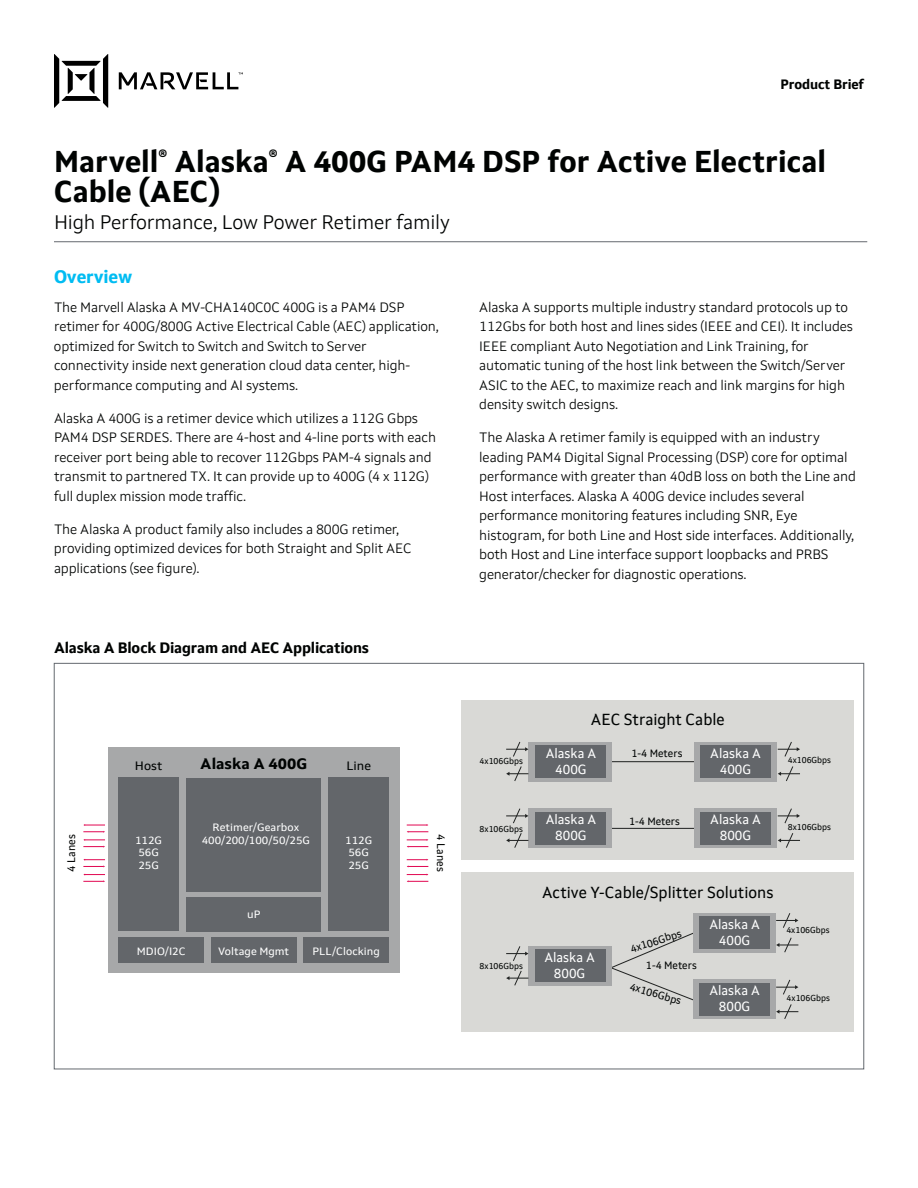
<style>
.page{position:relative;width:918px;height:1188px;background:#fff}
.page>*{position:absolute;margin:0;border:0;box-sizing:border-box;transform-origin:0 0}
.Main_Title{font:700 30px/30px "Setimo";color:#000302}
.Subtitle{font:300 19.5px "Setimo";letter-spacing:-.01em;color:#000302}
.Block_Diagram_Title{font:700 18px "Setimo";letter-spacing:-.01em;color:#00bcf2}
.t1{font:15.9px "Setimo";color:#000302;scale:.96 1}
.t2{font:700 15.15px "Setimo";color:#000302;scale:1.04 1}
.Block_Diagram_Title-2{font:700 15px "Setimo";letter-spacing:-.01em;color:#000302}
.Body_Copy{font:300 13.5px/19.5px "Setimo";letter-spacing:-.01em;color:#000302}
.Block_Diagram_Title-3{font:300 13.5px/19.5px "Setimo";letter-spacing:-.01em;color:#000302}
.t3{font:700 13.5px "Setimo";letter-spacing:-.01em;color:#000302}
.t4{font:13.35px/15.9px "Setimo";color:#fff;text-align:center;scale:.96 1}
.t5{font:12.15px "Setimo";color:#000302;scale:1.04 1}
.t6{font:10.95px "Setimo";letter-spacing:.005em;color:#000302;scale:.96 1}
.t7{font:10.65px "Setimo";color:#000302;scale:.96 1}
.t8{font:10.65px "Setimo";color:#000302}
.t9{font:10.5px/12.8px "Setimo";color:#fff;text-align:center;scale:1.04 1}
.t10{font:8.7px "Setimo";color:#000302;scale:.96 1}
</style>
<div class="page">
<svg style="left:54px;top:54px;width:189px;height:54px"></svg>
<hr style="left:54px;top:241px;width:813px;height:1px;background:#64696f">
<div style="left:109px;top:747px;width:291px;height:226px;background:#a7a8a9"></div>
<div style="left:118px;top:778px;width:61px;height:153px;background:#63666a"></div>
<div style="left:118px;top:938px;width:86px;height:25px;background:#63666a"></div>
<div style="left:211px;top:938px;width:86px;height:25px;background:#63666a"></div>
<div style="left:303px;top:938px;width:86px;height:25px;background:#63666a"></div>
<div style="left:329px;top:778px;width:60px;height:153px;background:#63666a"></div>
<div style="left:187px;top:778px;width:134px;height:114px;background:#63666a"></div>
<div style="left:187px;top:897px;width:134px;height:34px;background:#63666a"></div>
<svg style="left:83px;top:824px;width:22px;height:9px"></svg>
<svg style="left:83px;top:839px;width:22px;height:9px"></svg>
<svg style="left:83px;top:859px;width:22px;height:8px"></svg>
<svg style="left:83px;top:874px;width:22px;height:8px"></svg>
<svg style="left:407px;top:874px;width:21px;height:8px"></svg>
<svg style="left:407px;top:859px;width:21px;height:8px"></svg>
<svg style="left:407px;top:839px;width:21px;height:9px"></svg>
<svg style="left:407px;top:824px;width:21px;height:9px"></svg>
<div style="left:462px;top:700px;width:392px;height:159px;background:#d9d9d6"></div>
<div style="left:462px;top:873px;width:392px;height:159px;background:#d9d9d6"></div>
<hr style="left:608px;top:761px;width:88px;height:1px;background:#212322">
<hr style="left:608px;top:828px;width:88px;height:1px;background:#212322">
<div style="left:528px;top:742px;width:84px;height:40px;background:#a7a8a9"></div>
<div style="left:535px;top:745px;width:70px;height:33px;background:#63666a"></div>
<svg style="left:506px;top:741px;width:22px;height:16px"></svg>
<svg style="left:506px;top:766px;width:22px;height:15px"></svg>
<div style="left:528px;top:808px;width:84px;height:40px;background:#a7a8a9"></div>
<div style="left:535px;top:812px;width:70px;height:33px;background:#63666a"></div>
<svg style="left:506px;top:808px;width:22px;height:16px"></svg>
<svg style="left:506px;top:833px;width:22px;height:15px"></svg>
<div style="left:694px;top:742px;width:83px;height:40px;background:#a7a8a9"></div>
<div style="left:701px;top:745px;width:70px;height:33px;background:#63666a"></div>
<svg style="left:778px;top:741px;width:22px;height:16px"></svg>
<svg style="left:778px;top:766px;width:22px;height:15px"></svg>
<div style="left:694px;top:808px;width:83px;height:40px;background:#a7a8a9"></div>
<div style="left:701px;top:812px;width:70px;height:33px;background:#63666a"></div>
<svg style="left:778px;top:808px;width:22px;height:16px"></svg>
<svg style="left:778px;top:833px;width:22px;height:15px"></svg>
<svg style="left:612px;top:932px;width:84px;height:69px"></svg>
<div style="left:693px;top:913px;width:83px;height:39px;background:#a7a8a9"></div>
<div style="left:700px;top:916px;width:70px;height:33px;background:#63666a"></div>
<svg style="left:776px;top:913px;width:22px;height:15px"></svg>
<svg style="left:776px;top:937px;width:22px;height:16px"></svg>
<div style="left:693px;top:979px;width:83px;height:40px;background:#a7a8a9"></div>
<div style="left:700px;top:983px;width:70px;height:33px;background:#63666a"></div>
<svg style="left:776px;top:979px;width:22px;height:16px"></svg>
<svg style="left:776px;top:1004px;width:22px;height:15px"></svg>
<div style="left:528px;top:946px;width:84px;height:40px;background:#a7a8a9"></div>
<div style="left:535px;top:949px;width:70px;height:33px;background:#63666a"></div>
<svg style="left:506px;top:946px;width:22px;height:15px"></svg>
<svg style="left:506px;top:970px;width:22px;height:16px"></svg>
<p class="t3" style="left:781px;top:76px;width:85px">Product Brief</p>
<h1 class="Main_Title" style="left:54px;top:146px;width:774px">Marvell<sup>®</sup> Alaska<sup>®</sup> A 400G PAM4 DSP for Active Electrical<br>Cable (AEC)</h1>
<h2 class="Subtitle" style="left:54px;top:210px;width:397px">High Performance, Low Power Retimer family</h2>
<h4 class="Block_Diagram_Title" style="left:54px;top:265px;width:80px">Overview</h4>
<h4 class="Block_Diagram_Title-3" style="left:54px;top:297px;width:386px">The Marvell Alaska A MV-CHA140C0C 400G is a PAM4 DSP retimer for 400G/800G Active Electrical Cable (AEC) application, optimized for Switch to Switch and Switch to Server connectivity inside next generation cloud data center, high&shy;performance computing and AI systems.</h4>
<h4 class="Block_Diagram_Title-3" style="left:54px;top:408px;width:384px">Alaska A 400G is a retimer device which utilizes a 112G Gbps PAM4 DSP SERDES. There are 4-host and 4-line ports with each receiver port being able to recover 112Gbps PAM-4 signals and transmit to partnered TX. It can provide up to 400G (4 x 112G) full duplex mission mode traffic.</h4>
<h4 class="Block_Diagram_Title-3" style="left:54px;top:519px;width:359px">The Alaska A product family also includes a 800G retimer, providing optimized devices for both Straight and Split AEC applications (see figure).</h4>
<h4 class="Block_Diagram_Title-2" style="left:54px;top:639px;width:317px">Alaska A Block Diagram and AEC Applications</h4>
<p class="t6" style="left:65px;top:872px;width:40px;rotate:-90deg">4 Lanes</p>
<p class="t5" style="left:135px;top:758px;width:28px">Host</p>
<p class="t9" style="left:135px;top:834px;width:27px">112G<br>56G<br>25G</p>
<p class="t2" style="left:200px;top:754px;width:104px">Alaska A 400G</p>
<p class="t9" style="left:202px;top:821px;width:106px">Retimer/Gearbox<br>400/200/100/50/25G</p>
<p class="t9" style="left:247px;top:908px;width:14px">uP</p>
<p class="t5" style="left:346px;top:758px;width:25px">Line</p>
<p class="t9" style="left:345px;top:834px;width:27px">112G<br>56G</p>
<p class="t9" style="left:349px;top:859px;width:21px">25G</p>
<p class="t9" style="left:137px;top:944px;width:48px">MDIO/I2C</p>
<p class="t9" style="left:218px;top:944px;width:70px">Voltage Mgmt</p>
<p class="t9" style="left:313px;top:944px;width:66px">PLL/Clocking</p>
<p class="t6" style="left:447px;top:834px;width:40px;rotate:90deg">4 Lanes</p>
<p class="Body_Copy" style="left:479px;top:297px;width:375px">Alaska A supports multiple industry standard protocols up to 112Gbs for both host and lines sides (IEEE and CEI). It includes IEEE compliant Auto Negotiation and Link Training, for automatic tuning of the host link between the Switch/Server ASIC to the AEC, to maximize reach and link margins for high density switch designs.</p>
<p class="Body_Copy" style="left:479px;top:428px;width:378px">The Alaska A retimer family is equipped with an industry leading PAM4 Digital Signal Processing (DSP) core for optimal performance with greater than 40dB loss on both the Line and Host interfaces. Alaska A 400G device includes several performance monitoring features including SNR, Eye histogram, for both Line and Host side interfaces. Additionally, both Host and Line interface support loopbacks and PRBS generator/checker for diagnostic operations.</p>
<p class="t10" style="left:480px;top:756px;width:47px">4x106Gbps</p>
<p class="t10" style="left:480px;top:823px;width:47px">8x106Gbps</p>
<p class="t1" style="left:591px;top:710px;width:141px">AEC Straight Cable</p>
<p class="t4" style="left:546px;top:745px;width:54px">Alaska A<br>400G</p>
<p class="t4" style="left:546px;top:812px;width:54px">Alaska A<br>800G</p>
<p class="t7" style="left:632px;top:747px;width:54px">1-4 Meters</p>
<p class="t7" style="left:629px;top:814px;width:54px">1-4 Meters</p>
<p class="t4" style="left:710px;top:745px;width:54px">Alaska A<br>400G</p>
<p class="t4" style="left:710px;top:812px;width:54px">Alaska A<br>800G</p>
<p class="t10" style="left:788px;top:755px;width:47px">4x106Gbps</p>
<p class="t10" style="left:788px;top:822px;width:47px">8x106Gbps</p>
<p class="t1" style="left:542px;top:883px;width:242px">Active Y-Cable/Splitter Solutions</p>
<p class="t10" style="left:480px;top:960px;width:47px">8x106Gbps</p>
<p class="t4" style="left:544px;top:949px;width:54px">Alaska A<br>800G</p>
<p class="t8" style="left:628px;top:944px;width:55px;rotate:-19deg">4x106Gbps</p>
<p class="t8" style="left:632px;top:980px;width:55px;rotate:16deg">4x106Gbps</p>
<p class="t7" style="left:646px;top:959px;width:54px">1-4 Meters</p>
<p class="t4" style="left:709px;top:916px;width:54px">Alaska A<br>400G</p>
<p class="t4" style="left:709px;top:983px;width:54px">Alaska A<br>800G</p>
<p class="t10" style="left:786px;top:925px;width:47px">4x106Gbps</p>
<p class="t10" style="left:787px;top:992px;width:47px">4x106Gbps</p>
</div>
